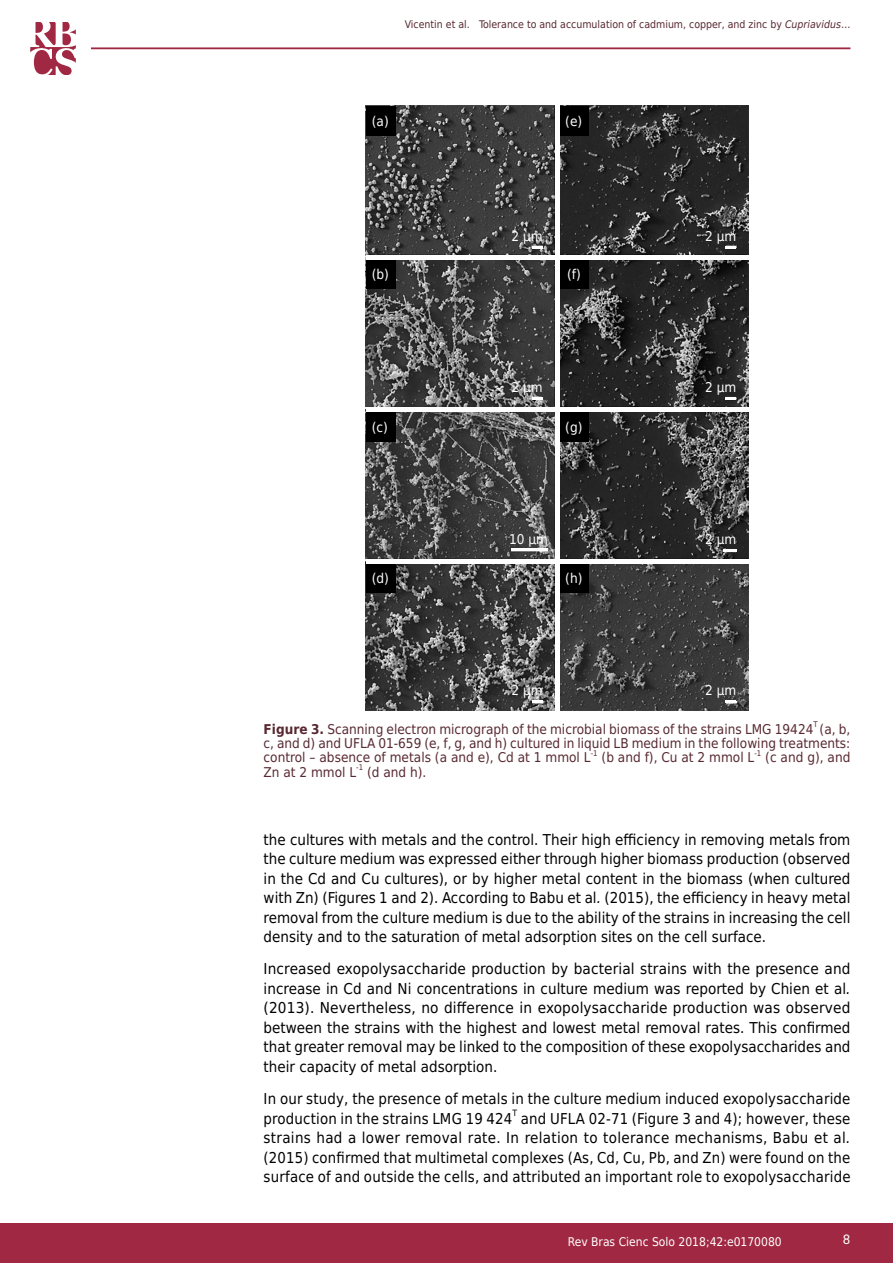
<style>
.page{position:relative;width:893px;height:1263px;background:#fff}
.page>*{position:absolute;margin:0;border:0;box-sizing:border-box;transform-origin:0 0}
.t1{font:15px/19.5px "DejaVu Sans Condensed";letter-spacing:.01em;color:#000;text-align:justify}
.t2{font:13.5px/14.2px "DejaVu Sans Condensed";color:#582931;text-align:justify}
.t3{font:13.5px "DejaVu Sans Condensed";color:#fff}
.t4{font:13.5px "Akkurat Pro";color:#fff}
.t5{font:12px "DejaVu Sans Condensed";color:#fff}
.t6{font:10.5px "DejaVu Sans Condensed";color:#582931}
.t7{font:8.7px "DejaVu Sans Condensed";color:#000}
.t8{font:7.8px "DejaVu Sans Condensed";color:#582931}
.s1{font-style:italic}
.s2{font-weight:700}
</style>
<div class="page">
<div style="left:0;top:1223px;width:893px;height:40px;background:#a02842"></div>
<hr style="left:91px;top:47px;width:759px;height:2px;background:#a02842">
<svg style="left:30px;top:22px;width:46px;height:52px"></svg>
<img style="left:366px;top:106px;width:382px;height:604px">
<div style="left:366px;top:106px;width:29px;height:30px;background:#000"></div>
<div style="left:366px;top:259px;width:29px;height:30px;background:#000"></div>
<div style="left:366px;top:412px;width:29px;height:30px;background:#000"></div>
<div style="left:366px;top:563px;width:29px;height:30px;background:#000"></div>
<div style="left:559px;top:106px;width:30px;height:30px;background:#000"></div>
<div style="left:559px;top:259px;width:30px;height:30px;background:#000"></div>
<div style="left:559px;top:412px;width:30px;height:30px;background:#000"></div>
<div style="left:559px;top:563px;width:30px;height:30px;background:#000"></div>
<svg style="left:532px;top:246px;width:11px;height:2px"></svg>
<svg style="left:532px;top:397px;width:11px;height:2px"></svg>
<hr style="left:511px;top:548px;width:37px;height:3px;background:#fff">
<svg style="left:532px;top:700px;width:11px;height:2px"></svg>
<svg style="left:725px;top:246px;width:11px;height:2px"></svg>
<svg style="left:725px;top:397px;width:11px;height:2px"></svg>
<svg style="left:723px;top:549px;width:13px;height:2px"></svg>
<svg style="left:725px;top:700px;width:11px;height:2px"></svg>
<hr style="left:366px;top:255px;width:382px;height:4px;background:#fff">
<hr style="left:366px;top:408px;width:382px;height:4px;background:#fff">
<hr style="left:366px;top:559px;width:382px;height:4px;background:#fff">
<hr style="left:555px;top:104px;width:4px;height:607px;background:#fff">
<p class="t6" style="left:405px;top:16px;width:447px">Vicentin et al. Tolerance to and accumulation of cadmium, copper, and zinc by <span class="s1">Cupriavidus</span>…</p>
<p class="t3" style="left:372px;top:111px;width:18px">(a)</p>
<p class="t3" style="left:565px;top:111px;width:18px">(e)</p>
<p class="t3" style="left:511px;top:226px;width:33px">2 µm</p>
<p class="t3" style="left:705px;top:226px;width:33px">2 µm</p>
<p class="t3" style="left:372px;top:263px;width:19px">(b)</p>
<p class="t3" style="left:567px;top:263px;width:15px">(f)</p>
<p class="t3" style="left:511px;top:376px;width:33px">2 µm</p>
<p class="t3" style="left:705px;top:376px;width:33px">2 µm</p>
<p class="t3" style="left:372px;top:416px;width:18px">(c)</p>
<p class="t3" style="left:565px;top:416px;width:19px">(g)</p>
<p class="t3" style="left:509px;top:528px;width:40px">10 µm</p>
<p class="t3" style="left:705px;top:529px;width:33px">2 µm</p>
<p class="t3" style="left:372px;top:568px;width:19px">(d)</p>
<p class="t3" style="left:565px;top:568px;width:19px">(h)</p>
<p class="t3" style="left:511px;top:680px;width:33px">2 µm</p>
<p class="t3" style="left:705px;top:680px;width:33px">2 µm</p>
<p class="t2" style="left:264px;top:722px;width:551px"><span class="s2">Figure 3.</span> Scanning electron micrograph of the microbial biomass of the strains LMG 19424</p>
<p class="t8" style="left:813px;top:718px;width:6px">T</p>
<p class="t2" style="left:264px;top:722px;width:588px;text-indent:556px">(a, b, c, and d) and UFLA 01-659 (e, f, g, and h) cultured in liquid LB medium in the following treatments: control – absence of metals (a and e), Cd at 1 mmol L</p>
<p class="t8" style="left:591px;top:746px;width:9px">-1</p>
<p class="t2" style="left:602px;top:750px;width:154px">(b and f), Cu at 2 mmol L</p>
<p class="t8" style="left:754px;top:746px;width:9px">-1</p>
<p class="t2" style="left:765px;top:750px;width:87px">(c and g), and</p>
<p class="t2" style="left:264px;top:764px;width:94px">Zn at 2 mmol L</p>
<p class="t8" style="left:356px;top:761px;width:9px">-1</p>
<p class="t2" style="left:367px;top:764px;width:61px">(d and h).</p>
<p class="t1" style="left:264px;top:829px;width:588px">the cultures with metals and the control. Their high efficiency in removing metals from the culture medium was expressed either through higher biomass production (observed in the Cd and Cu cultures), or by higher metal content in the biomass (when cultured with Zn) (Figures 1 and 2). According to Babu et al<span class="s1">.</span> (2015), the efficiency in heavy metal removal from the culture medium is due to the ability of the strains in increasing the cell density and to the saturation of metal adsorption sites on the cell surface.</p>
<p class="t1" style="left:264px;top:959px;width:588px">Increased exopolysaccharide production by bacterial strains with the presence and increase in Cd and Ni concentrations in culture medium was reported by Chien et al<span class="s1">. </span>(2013). Nevertheless, no difference in exopolysaccharide production was observed between the strains with the highest and lowest metal removal rates. This confirmed that greater removal may be linked to the composition of these exopolysaccharides and their capacity of metal adsorption.</p>
<p class="t1" style="left:264px;top:1089px;width:588px">In our study, the presence of metals in the culture medium induced exopolysaccharide production in the strains LMG 19 424</p>
<p class="t7" style="left:513px;top:1106px;width:6px">T</p>
<p class="t1" style="left:264px;top:1108px;width:588px;text-indent:257px">and UFLA 02-71 (Figure 3 and 4); however, these strains had a lower removal rate. In relation to tolerance mechanisms, Babu et al<span class="s1">. </span>(2015) confirmed that multimetal complexes (As, Cd, Cu, Pb, and Zn) were found on the surface of and outside the cells, and attributed an important role to exopolysaccharide</p>
<p class="t5" style="left:568px;top:1231px;width:215px">Rev Bras Cienc Solo 2018;42:e0170080</p>
<p class="t4" style="left:843px;top:1231px;width:9px">8</p>
</div>
